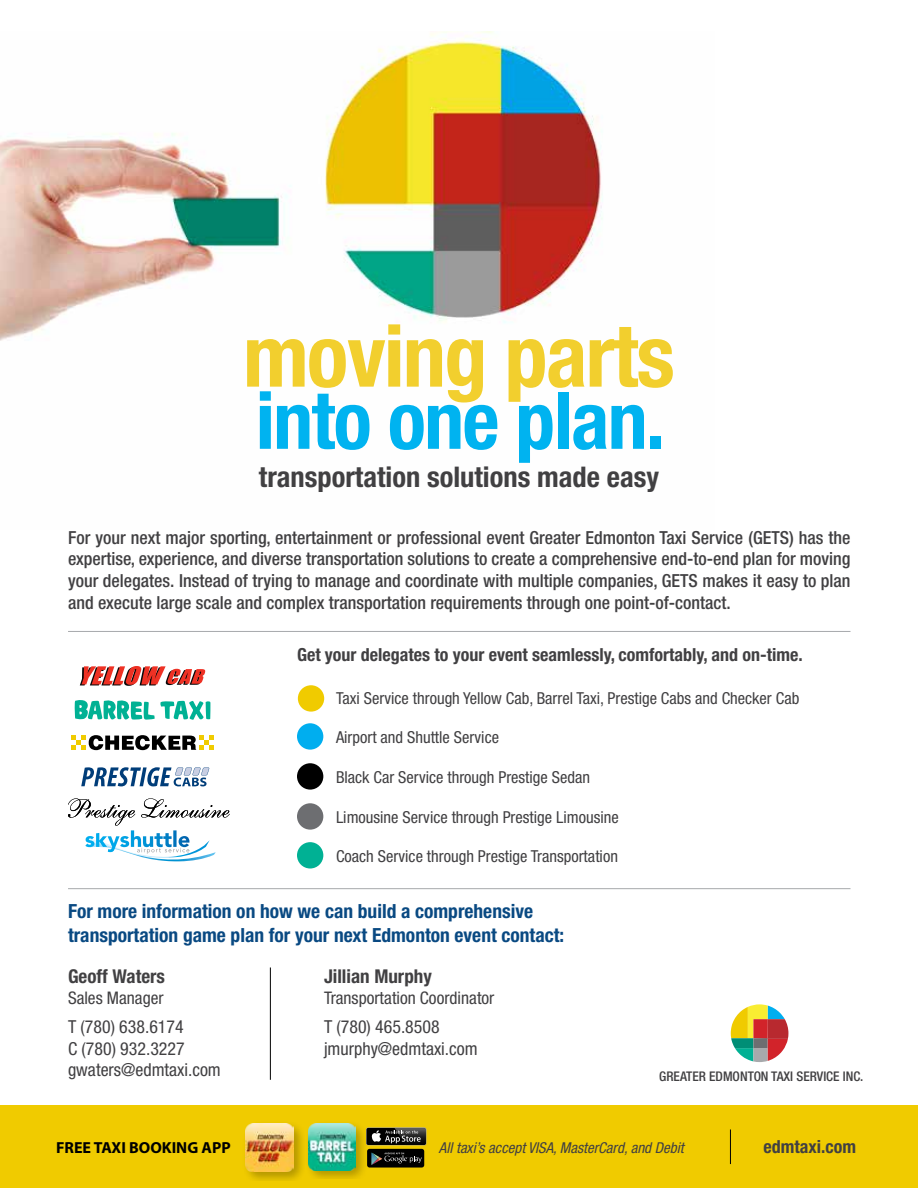
<style>
.page{position:relative;width:918px;height:1188px;background:#fff}
.page>*{position:absolute;margin:0;border:0;box-sizing:border-box;transform-origin:0 0}
.t1{font:700 condensed 86.25px "Helvetica Neue LT Std";letter-spacing:-.02em;color:#f2cf2e}
.t2{font:700 condensed 79.65px "Helvetica Neue LT Std";letter-spacing:-.02em;color:#00b3f0}
.t3{font:700 condensed 28.5px "Helvetica Neue LT Std";color:#414042}
.t4{font:700 condensed 19.5px/23.4px "Helvetica Neue LT Std";color:#094982}
.t5{font:700 condensed 19.05px "Helvetica Neue LT Std";color:#414042}
.t6{font:500 condensed 18px/21.6px "Helvetica Neue LT Std";color:#414042;text-align:justify}
.t7{font:700 condensed 18px "Helvetica Neue LT Std";color:#414042}
.t8{font:condensed 17.85px/21.5px "Helvetica Neue LT Std";color:#414042}
.t9{font:condensed 17.4px "Helvetica Neue LT Std";color:#414042}
.t10{font:condensed 16.5px "Helvetica Neue LT Std";color:#414042}
.t11{font:700 16.05px "Myriad Pro";color:#000}
.t12{font:italic condensed 15px "Helvetica Neue LT Std";color:#414042}
.t13{font:500 condensed 13.35px "Helvetica Neue LT Std";color:#414042}
</style>
<div class="page">
<img style="left:0;top:31px;width:603px;height:310px">
<div style="left:0;top:1106px;width:918px;height:82px;background:#f0cb00"></div>
<div style="left:298px;top:685px;width:26px;height:27px;background:#f0cb00;border-radius:50%"></div>
<div style="left:297px;top:723px;width:26px;height:27px;background:#00aeef;border-radius:50%"></div>
<div style="left:297px;top:763px;width:26px;height:27px;background:#000;border-radius:50%"></div>
<hr style="left:68px;top:888px;width:783px;height:1px;background:#a7a9ac">
<svg style="left:68px;top:798px;width:162px;height:64px"></svg>
<svg style="left:80px;top:666px;width:125px;height:20px"></svg>
<svg style="left:71px;top:735px;width:143px;height:15px"></svg>
<svg style="left:75px;top:700px;width:135px;height:20px"></svg>
<svg style="left:81px;top:767px;width:128px;height:19px"></svg>
<div style="left:297px;top:803px;width:26px;height:27px;background:#6d6e71;border-radius:50%"></div>
<div style="left:297px;top:842px;width:26px;height:27px;background:#00b194;border-radius:50%"></div>
<hr style="left:68px;top:631px;width:783px;height:1px;background:#a7a9ac">
<svg style="left:731px;top:1004px;width:57px;height:58px"></svg>
<hr style="left:270px;top:968px;width:1px;height:112px;background:#000">
<div style="left:242px;top:1120px;width:63px;height:60px;background:#000;opacity:.26"></div>
<img style="left:245px;top:1123px;width:49px;height:49px">
<div style="left:367px;top:1149px;width:57px;height:19px;background:#000;border-radius:3px"></div>
<svg style="left:371px;top:1153px;width:51px;height:12px"></svg>
<svg style="left:366px;top:1128px;width:60px;height:17px"></svg>
<div style="left:367px;top:1128px;width:59px;height:17px;background:#000;border-radius:2px"></div>
<svg style="left:371px;top:1128px;width:55px;height:17px"></svg>
<div style="left:305px;top:1120px;width:61px;height:59px;background:#000;opacity:.26"></div>
<img style="left:308px;top:1124px;width:47px;height:46px">
<hr style="left:730px;top:1130px;width:1px;height:34px;background:#000">
<h1 class="t1" style="left:243px;top:304px;width:433px">moving parts</h1>
<h2 class="t2" style="left:256px;top:372px;width:411px">into one plan.</h2>
<h3 class="t3" style="left:259px;top:459px;width:402px">transportation solutions made easy</h3>
<p class="t6" style="left:68px;top:526px;width:784px">For your next major sporting, entertainment or professional event Greater Edmonton Taxi Service (GETS) has the expertise, experience, and diverse transportation solutions to create a comprehensive end-to-end plan for moving your delegates. Instead of trying to manage and coordinate with multiple companies, GETS makes it easy to plan and execute large scale and complex transportation requirements through one point-of-contact.</p>
<p class="t7" style="left:297px;top:644px;width:507px">Get your delegates to your event seamlessly, comfortably, and on-time.</p>
<p class="t10" style="left:336px;top:688px;width:465px">Taxi Service through Yellow Cab, Barrel Taxi, Prestige Cabs and Checker Cab</p>
<p class="t10" style="left:336px;top:728px;width:165px">Airport and Shuttle Service</p>
<p class="t10" style="left:336px;top:768px;width:256px">Black Car Service through Prestige Sedan</p>
<p class="t10" style="left:336px;top:807px;width:284px">Limousine Service through Prestige Limousine</p>
<p class="t10" style="left:336px;top:847px;width:283px">Coach Service through Prestige Transportation</p>
<p class="t4" style="left:68px;top:900px;width:498px">For more information on how we can build a comprehensive transportation game plan for your next Edmonton event contact:</p>
<p class="t5" style="left:68px;top:965px;width:98px">Geoff Waters</p>
<p class="t9" style="left:68px;top:988px;width:97px">Sales Manager</p>
<p class="t5" style="left:324px;top:965px;width:109px">Jillian Murphy</p>
<p class="t9" style="left:324px;top:988px;width:172px">Transportation Coordinator</p>
<p class="t8" style="left:324px;top:1016px;width:155px">T (780) 465.8508 jmurphy@edmtaxi.com</p>
<p class="t8" style="left:68px;top:1016px;width:154px">T (780) 638.6174<br>C (780) 932.3227 gwaters@edmtaxi.com</p>
<p class="t13" style="left:659px;top:1068px;width:206px">GREATER EDMONTON TAXI SERVICE INC.</p>
<p class="t11" style="left:56px;top:1137px;width:176px">FREE TAXI BOOKING APP</p>
<p class="t12" style="left:439px;top:1139px;width:246px">All taxi’s accept VISA, MasterCard, and Debit</p>
<p class="t7" style="left:764px;top:1136px;width:94px">edmtaxi.com</p>
</div>
